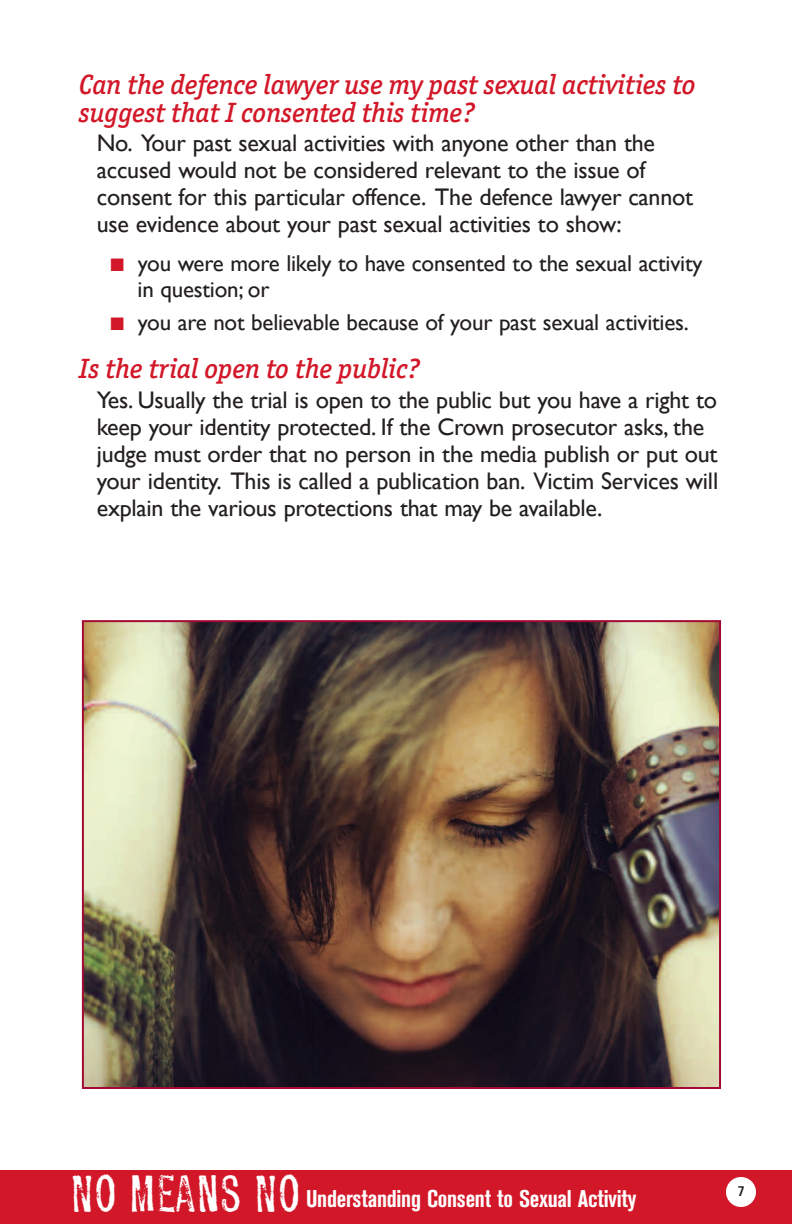
<style>
.page{position:relative;width:792px;height:1224px;background:#fff}
.page>*{position:absolute;margin:0;border:0;box-sizing:border-box;transform-origin:0 0}
.t1{font:italic 500 28px/28px "Officina Ser ITC";color:#d21728}
.t2{font:24px/27px "Gill Sans";letter-spacing:-.01em;color:#231f20}
.t3{font:700 condensed 24px "Akzidenz Grotesk BE";letter-spacing:-.01em;color:#fff}
.t4{font:23px/26px "Gill Sans";letter-spacing:-.01em;color:#231f20}
.t5{font:700 condensed 14px "Frutiger";color:#231f20}
.s1{color:#d21728}
.s2{font-family:"Profumo";font-weight:400;font-stretch:normal;font-size:46px}
</style>
<div class="page">
<div style="left:0;top:1170px;width:792px;height:54px;background:#d21728"></div>
<div style="left:726px;top:1177px;width:30px;height:30px;background:#fff;border-radius:50%"></div>
<img style="left:85px;top:623px;width:633px;height:463px">
<div style="left:82px;top:620px;width:639px;height:469px;border:2px solid #a30a34"></div>
<p class="t1" style="left:79px;top:73px;width:618px">Can the defence lawyer use my past sexual activities to suggest that I consented this time?</p>
<p class="t2" style="left:97px;top:130px;width:598px">No. Your past sexual activities with anyone other than the accused would not be considered relevant to the issue of consent for this particular offence. The defence lawyer cannot use evidence about your past sexual activities to show:</p>
<p class="t4" style="left:138px;top:250px;width:566px;text-indent:-27px"><span class="s1">■</span> you were more likely to have consented to the sexual activity in question; or</p>
<p class="t4" style="left:111px;top:309px;width:580px"><span class="s1">■</span> you are not believable because of your past sexual activities.</p>
<p class="t1" style="left:79px;top:357px;width:343px">Is the trial open to the public?</p>
<p class="t2" style="left:97px;top:386px;width:623px">Yes. Usually the trial is open to the public but you have a right to keep your identity protected. If the Crown prosecutor asks, the judge must order that no person in the media publish or put out your identity. This is called a publication ban. Victim Services will explain the various protections that may be available.</p>
<p class="t3" style="left:70px;top:1190px;width:568px"><span class="s2">NO MEANS NO</span> Understanding Consent to Sexual Activity</p>
<p class="t5" style="left:737px;top:1185px;width:9px">7</p>
</div>
